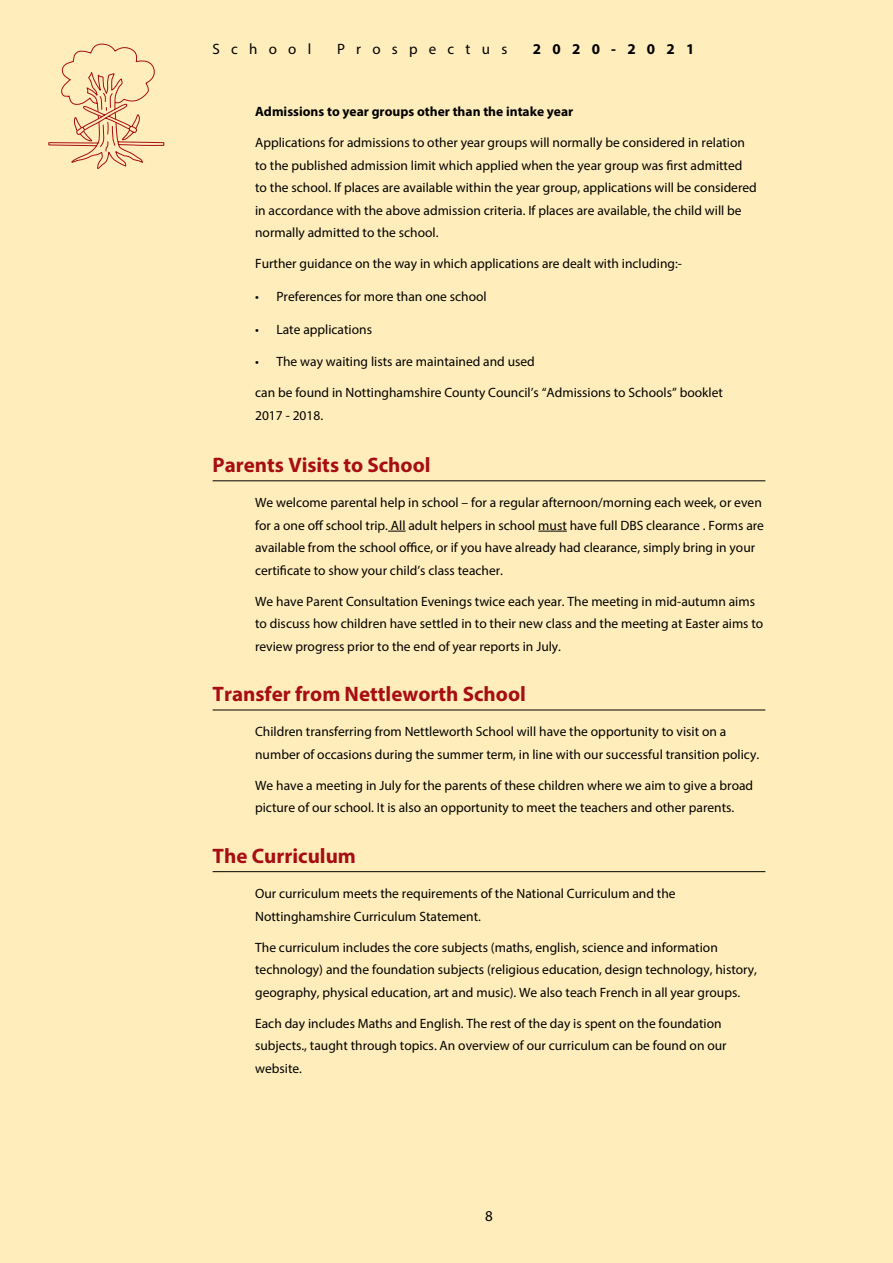
<style>
.page{position:relative;width:893px;height:1263px;background:#feb}
.page>*{position:absolute;margin:0;border:0;box-sizing:border-box;transform-origin:0 0}
.t1{font:700 21px "Myriad Pro";color:#a70e13}
.t2{font:15px "Myriad Pro";letter-spacing:.75em;color:#000}
.t3{font:700 15px "Myriad Pro";letter-spacing:.75em;color:#000}
.t4{font:13.5px/22.5px "Myriad Pro";color:#000}
.t5{font:700 13.5px "Myriad Pro";color:#000}
</style>
<div class="page">
<hr style="left:213px;top:480px;width:552px;height:1px;background:#000">
<svg style="left:388px;top:531px;width:18px;height:1px"></svg>
<svg style="left:538px;top:531px;width:29px;height:1px"></svg>
<hr style="left:213px;top:710px;width:552px;height:1px;background:#000">
<hr style="left:213px;top:871px;width:552px;height:1px;background:#000">
<svg style="left:48px;top:44px;width:116px;height:125px"></svg>
<p class="t2" style="left:213px;top:39px;width:100px">School</p>
<p class="t2" style="left:337px;top:39px;width:172px">Prospectus</p>
<p class="t3" style="left:533px;top:39px;width:163px">2020-2021</p>
<p class="t5" style="left:255px;top:103px;width:320px">Admissions to year groups other than the intake year</p>
<p class="t4" style="left:255px;top:131px;width:503px">Applications for admissions to other year groups will normally be considered in relation to the published admission limit which applied when the year group was first admitted to the school. If places are available within the year group, applications will be considered in accordance with the above admission criteria. If places are available, the child will be normally admitted to the school.</p>
<p class="t4" style="left:255px;top:252px;width:428px">Further guidance on the way in which applications are dealt with including:-</p>
<p class="t4" style="left:255px;top:285px;width:233px">• Preferences for more than one school</p>
<p class="t4" style="left:255px;top:317px;width:118px">• Late applications</p>
<p class="t4" style="left:255px;top:350px;width:281px">• The way waiting lists are maintained and used</p>
<p class="t4" style="left:255px;top:381px;width:469px">can be found in Nottinghamshire County Council’s “Admissions to Schools” booklet<br>2017 - 2018.</p>
<h1 class="t1" style="left:213px;top:451px;width:219px">Parents Visits to School</h1>
<p class="t4" style="left:255px;top:491px;width:510px">We welcome parental help in school – for a regular afternoon/morning each week, or even for a one off school trip. All adult helpers in school must have full DBS clearance . Forms are available from the school office, or if you have already had clearance, simply bring in your certificate to show your child’s class teacher.</p>
<p class="t4" style="left:255px;top:590px;width:510px">We have Parent Consultation Evenings twice each year. The meeting in mid-autumn aims to discuss how children have settled in to their new class and the meeting at Easter aims to review progress prior to the end of year reports in July.</p>
<h1 class="t1" style="left:213px;top:680px;width:315px">Transfer from Nettleworth School</h1>
<p class="t4" style="left:255px;top:720px;width:505px">Children transferring from Nettleworth School will have the opportunity to visit on a number of occasions during the summer term, in line with our successful transition policy.</p>
<p class="t4" style="left:255px;top:774px;width:500px">We have a meeting in July for the parents of these children where we aim to give a broad picture of our school. It is also an opportunity to meet the teachers and other parents.</p>
<h1 class="t1" style="left:213px;top:842px;width:145px">The Curriculum</h1>
<p class="t4" style="left:255px;top:882px;width:422px">Our curriculum meets the requirements of the National Curriculum and the<br>Nottinghamshire Curriculum Statement.</p>
<p class="t4" style="left:255px;top:936px;width:503px">The curriculum includes the core subjects (maths, english, science and information technology) and the foundation subjects (religious education, design technology, history, geography, physical education, art and music). We also teach French in all year groups.</p>
<p class="t4" style="left:255px;top:1012px;width:473px">Each day includes Maths and English. The rest of the day is spent on the foundation subjects., taught through topics. An overview of our curriculum can be found on our website.</p>
<p class="t2" style="left:485px;top:1206px;width:9px">8</p>
</div>
